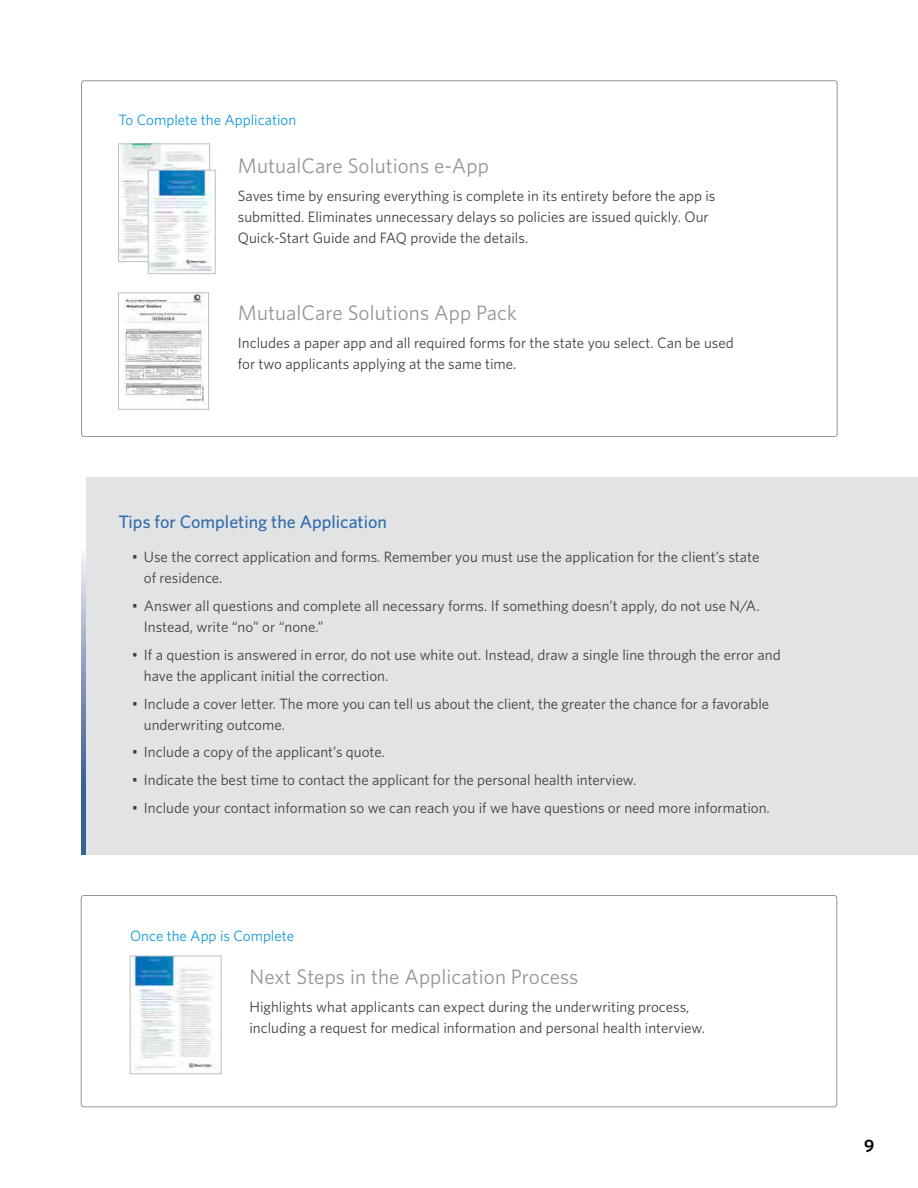
<style>
.page{position:relative;width:918px;height:1188px;background:#fff}
.page>*{position:absolute;margin:0;border:0;box-sizing:border-box;transform-origin:0 0}
.t1{font:21px "Whitney";letter-spacing:.005em;color:#939598}
.t2{font:500 18px "Whitney";color:#326dad}
.t3{font:600 18px "Whitney";color:#000}
.t4{font:15px/21px "Whitney";color:#414042}
.t5{font:15px "Whitney";color:#1299d6}
</style>
<div class="page">
<div style="left:82px;top:477px;width:836px;height:378px;background:#e2e3e4"></div>
<svg style="left:82px;top:477px;width:3px;height:378px"></svg>
<img style="left:120px;top:146px;width:88px;height:114px">
<div style="left:118px;top:144px;width:92px;height:118px;border:1px solid #bcbec0"></div>
<img style="left:150px;top:172px;width:63px;height:100px">
<div style="left:148px;top:170px;width:67px;height:104px;border:1px solid #bcbec0"></div>
<div style="left:81px;top:895px;width:756px;height:212px;border:1px solid #939598;border-radius:3px"></div>
<img style="left:133px;top:958px;width:80px;height:113px">
<div style="left:130px;top:956px;width:91px;height:118px;border:1px solid #bcbec0"></div>
<img style="left:123px;top:295px;width:81px;height:107px">
<div style="left:118px;top:293px;width:91px;height:117px;border:1px solid #bcbec0"></div>
<p class="t5" style="left:119px;top:109px;width:179px">To Complete the Application</p>
<h1 class="t1" style="left:238px;top:152px;width:253px">MutualCare Solutions e-App</h1>
<p class="t4" style="left:238px;top:185px;width:479px">Saves time by ensuring everything is complete in its entirety before the app is submitted. Eliminates unnecessary delays so policies are issued quickly. Our<br>Quick-Start Guide and FAQ provide the details.</p>
<h1 class="t1" style="left:238px;top:299px;width:280px">MutualCare Solutions App Pack</h1>
<p class="t4" style="left:238px;top:332px;width:497px">Includes a paper app and all required forms for the state you select. Can be used for two applicants applying at the same time.</p>
<p class="t2" style="left:118px;top:510px;width:270px">Tips for Completing the Application</p>
<p class="t4" style="left:144px;top:546px;width:617px;text-indent:-12px">• Use the correct application and forms. Remember you must use the application for the client’s state of residence.</p>
<p class="t4" style="left:144px;top:595px;width:617px;text-indent:-12px">• Answer all questions and complete all necessary forms. If something doesn’t apply, do not use N/A.<br>Instead, write “no” or “none.”</p>
<p class="t4" style="left:144px;top:644px;width:638px;text-indent:-12px">• If a question is answered in error, do not use white out. Instead, draw a single line through the error and have the applicant initial the correction.</p>
<p class="t4" style="left:144px;top:693px;width:627px;text-indent:-12px">• Include a cover letter. The more you can tell us about the client, the greater the chance for a favorable underwriting outcome.</p>
<p class="t4" style="left:132px;top:741px;width:255px">• Include a copy of the applicant’s quote.</p>
<p class="t4" style="left:132px;top:769px;width:506px">• Indicate the best time to contact the applicant for the personal health interview.</p>
<p class="t4" style="left:132px;top:797px;width:639px">• Include your contact information so we can reach you if we have questions or need more information.</p>
<p class="t5" style="left:130px;top:926px;width:165px">Once the App is Complete</p>
<h1 class="t1" style="left:249px;top:963px;width:331px">Next Steps in the Application Process</h1>
<p class="t4" style="left:249px;top:996px;width:457px">Highlights what applicants can expect during the underwriting process, including a request for medical information and personal health interview.</p>
<p class="t3" style="left:864px;top:1134px;width:12px">9</p>
</div>
